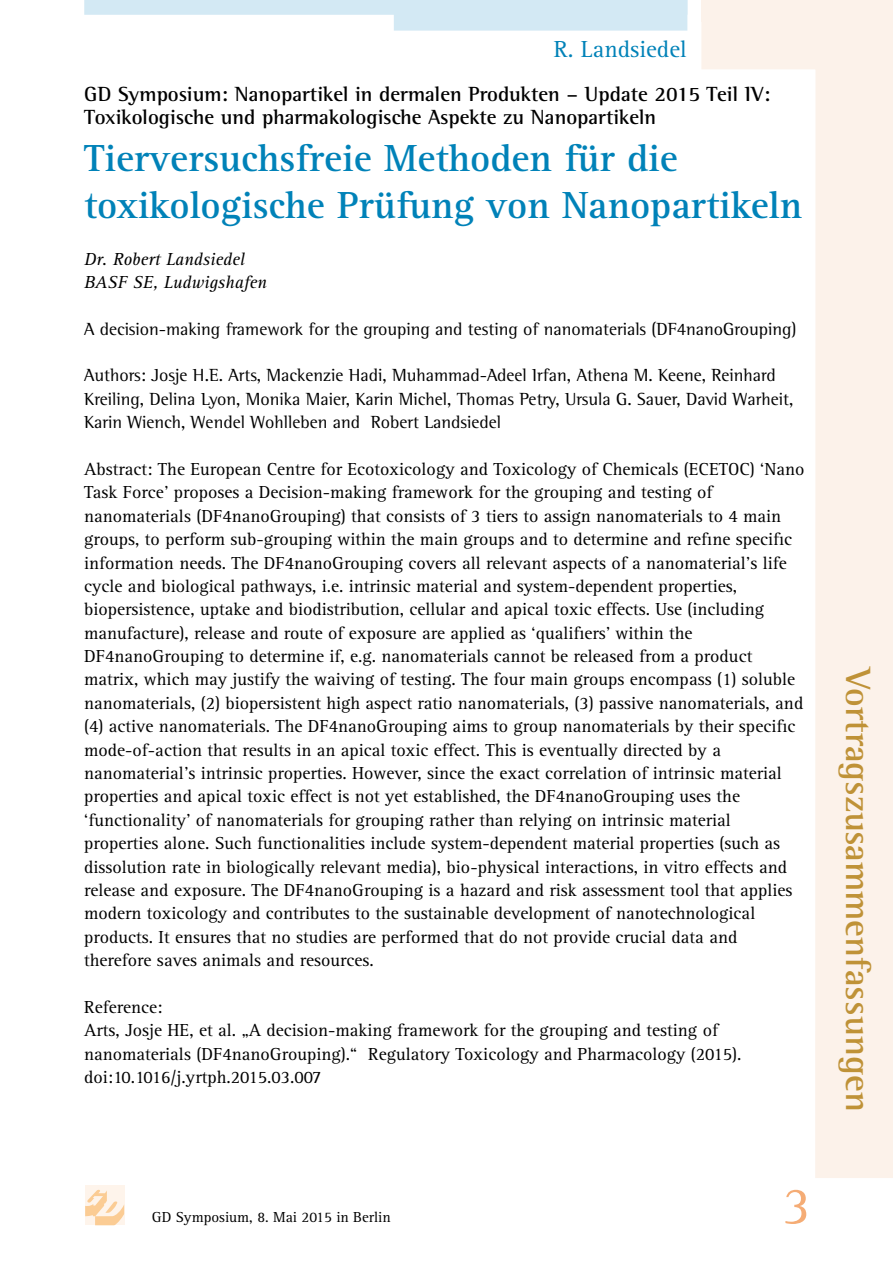
<style>
.page{position:relative;width:893px;height:1263px;background:#fff}
.page>*{position:absolute;margin:0;border:0;box-sizing:border-box;transform-origin:0 0}
.t1{font:54px "Agfa Rotis Serif";color:#f5ac75}
.t2{font:700 39px/46.8px "Agfa Rotis Serif";color:#0082b8}
.t3{font:700 36px "Agfa Rotis Semi Serif";color:#bf9237}
.t4{font:24px "Agfa Rotis Serif";color:#0082b8}
.t5{font:700 21px/23.4px "Agfa Rotis Semi Serif";color:#000}
.t6{font:18px/23.4px "Agfa Rotis Serif";color:#000}
.t7{font:18px/23.4px "Agfa Rotis Semi Serif";color:#000}
.t8{font:italic 18px/23.4px "Agfa Rotis Serif";color:#000}
.t9{font:15px "Agfa Rotis Serif";color:#000}
</style>
<div class="page">
<svg style="left:701px;top:21px;width:192px;height:1157px"></svg>
<div style="left:85px;top:1186px;width:39px;height:39px;background:#fef4eb"></div>
<svg style="left:85px;top:1189px;width:39px;height:36px"></svg>
<svg style="left:84px;top:0;width:603px;height:31px"></svg>
<div style="left:701px;top:0;width:192px;height:21px;background:#fcf2ea"></div>
<h3 class="t4" style="left:554px;top:35px;width:135px">R. Landsiedel</h3>
<p class="t5" style="left:84px;top:82px;width:688px">GD Symposium: Nanopartikel in dermalen Produkten – Update 2015 Teil IV:<br>Toxikologische und pharmakologische Aspekte zu Nanopartikeln</p>
<h2 class="t2" style="left:84px;top:135px;width:719px">Tierversuchsfreie Methoden für die toxikologische Prüfung von Nanopartikeln</h2>
<p class="t8" style="left:84px;top:247px;width:184px">Dr. Robert Landsiedel<br>BASF SE, Ludwigshafen</p>
<p class="t7" style="left:84px;top:317px;width:714px">A decision-making framework for the grouping and testing of nanomaterials (DF4nanoGrouping)</p>
<p class="t7" style="left:84px;top:364px;width:711px">Authors: Josje H.E. Arts, Mackenzie Hadi, Muhammad-Adeel Irfan, Athena M. Keene, Reinhard<br>Kreiling, Delina Lyon, Monika Maier, Karin Michel, Thomas Petry, Ursula G. Sauer, David Warheit,<br>Karin Wiench, Wendel Wohlleben and Robert Landsiedel</p>
<p class="t6" style="left:84px;top:458px;width:722px">Abstract: The European Centre for Ecotoxicology and Toxicology of Chemicals (ECETOC) ‘Nano Task Force’ proposes a Decision-making framework for the grouping and testing of nanomaterials (DF4nanoGrouping) that consists of 3 tiers to assign nanomaterials to 4 main groups, to perform sub-grouping within the main groups and to determine and refine specific information needs. The DF4nanoGrouping covers all relevant aspects of a nanomaterial’s life cycle and biological pathways, i.e. intrinsic material and system-dependent properties, biopersistence, uptake and biodistribution, cellular and apical toxic effects. Use (including manufacture), release and route of exposure are applied as ‘qualifiers’ within the DF4nanoGrouping to determine if, e.g. nanomaterials cannot be released from a product matrix, which may justify the waiving of testing. The four main groups encompass (1) soluble nanomaterials, (2) biopersistent high aspect ratio nanomaterials, (3) passive nanomaterials, and (4) active nanomaterials. The DF4nanoGrouping aims to group nanomaterials by their specific mode-of-action that results in an apical toxic effect. This is eventually directed by a nanomaterial’s intrinsic properties. However, since the exact correlation of intrinsic material properties and apical toxic effect is not yet established, the DF4nanoGrouping uses the ‘functionality’ of nanomaterials for grouping rather than relying on intrinsic material properties alone. Such functionalities include system-dependent material properties (such as dissolution rate in biologically relevant media), bio-physical interactions, in vitro effects and release and exposure. The DF4nanoGrouping is a hazard and risk assessment tool that applies modern toxicology and contributes to the sustainable development of nanotechnological products. It ensures that no studies are performed that do not provide crucial data and therefore saves animals and resources.</p>
<p class="t6" style="left:84px;top:996px;width:659px">Reference:<br>Arts, Josje HE, et al. „A decision-making framework for the grouping and testing of nanomaterials (DF4nanoGrouping).“ Regulatory Toxicology and Pharmacology (2015). doi:10.1016/j.yrtph.2015.03.007</p>
<h3 class="t3" style="left:880px;top:668px;width:445px;rotate:90deg">Vortragszusammenfassungen</h3>
<p class="t9" style="left:152px;top:1208px;width:241px">GD Symposium, 8. Mai 2015 in Berlin</p>
<h1 class="t1" style="left:783px;top:1175px;width:30px">3</h1>
</div>
